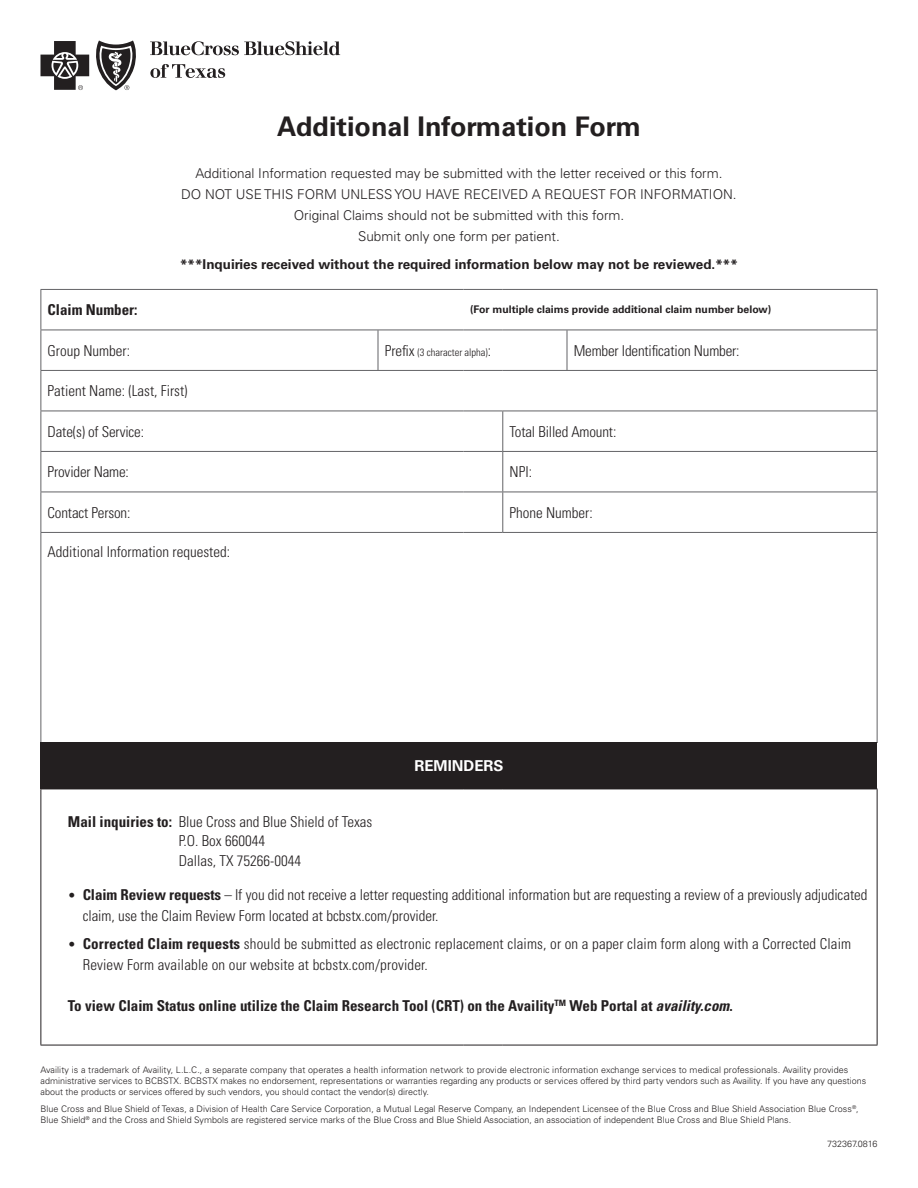
<style>
.page{position:relative;width:918px;height:1188px;background:#fff}
.page>*{position:absolute;margin:0;border:0;box-sizing:border-box;transform-origin:0 0}
.t1{font:700 27px "Univers LT Std";color:#231f20}
.t2{font:300 condensed 15px/19.5px "Univers LT Std";color:#231f20}
.t3{font:700 condensed 15px "Univers LT Std";color:#231f20}
.t4{font:700 15px "Univers LT Std";color:#fff}
.t5{font:300 13.5px/21px "Univers LT Std";color:#231f20;text-align:center}
.t6{font:700 13.5px "Univers LT Std";color:#231f20}
.t7{font:700 10.5px "Univers LT Std";color:#231f20}
.t8{font:300 condensed 10.5px "Univers LT Std";color:#231f20}
.t9{font:300 9px/10.8px "Univers LT Std";color:#231f20}
.s1{font-size:15px}
.s2{font-weight:700}
.s3{font-size:13.5px}
.s4{font-style:italic}
</style>
<div class="page">
<div style="left:41px;top:742px;width:836px;height:47px;background:#231f20"></div>
<hr style="left:40px;top:289px;width:338px;height:1px;background:#636366">
<hr style="left:40px;top:290px;width:1px;height:40px;background:#636366">
<hr style="left:378px;top:289px;width:85px;height:1px;background:#636366">
<hr style="left:463px;top:289px;width:40px;height:1px;background:#636366">
<hr style="left:503px;top:289px;width:64px;height:1px;background:#636366">
<hr style="left:567px;top:289px;width:311px;height:1px;background:#636366">
<hr style="left:877px;top:290px;width:1px;height:40px;background:#636366">
<hr style="left:40px;top:330px;width:338px;height:1px;background:#636366">
<hr style="left:40px;top:330px;width:1px;height:40px;background:#636366">
<hr style="left:378px;top:330px;width:85px;height:1px;background:#636366">
<hr style="left:378px;top:330px;width:1px;height:40px;background:#636366">
<hr style="left:463px;top:330px;width:40px;height:1px;background:#636366">
<hr style="left:503px;top:330px;width:64px;height:1px;background:#636366">
<hr style="left:567px;top:330px;width:311px;height:1px;background:#636366">
<hr style="left:567px;top:330px;width:1px;height:40px;background:#636366">
<hr style="left:877px;top:330px;width:1px;height:40px;background:#636366">
<hr style="left:40px;top:370px;width:338px;height:1px;background:#636366">
<hr style="left:40px;top:371px;width:1px;height:40px;background:#636366">
<hr style="left:378px;top:370px;width:85px;height:1px;background:#636366">
<hr style="left:463px;top:370px;width:40px;height:1px;background:#636366">
<hr style="left:503px;top:370px;width:64px;height:1px;background:#636366">
<hr style="left:567px;top:370px;width:311px;height:1px;background:#636366">
<hr style="left:877px;top:371px;width:1px;height:40px;background:#636366">
<hr style="left:40px;top:411px;width:338px;height:1px;background:#636366">
<hr style="left:40px;top:411px;width:1px;height:40px;background:#636366">
<hr style="left:378px;top:411px;width:85px;height:1px;background:#636366">
<hr style="left:463px;top:411px;width:40px;height:1px;background:#636366">
<hr style="left:503px;top:411px;width:64px;height:1px;background:#636366">
<hr style="left:502px;top:411px;width:1px;height:40px;background:#636366">
<hr style="left:567px;top:411px;width:311px;height:1px;background:#636366">
<hr style="left:877px;top:411px;width:1px;height:40px;background:#636366">
<hr style="left:40px;top:451px;width:338px;height:1px;background:#636366">
<hr style="left:40px;top:452px;width:1px;height:40px;background:#636366">
<hr style="left:378px;top:451px;width:85px;height:1px;background:#636366">
<hr style="left:463px;top:451px;width:40px;height:1px;background:#636366">
<hr style="left:503px;top:451px;width:64px;height:1px;background:#636366">
<hr style="left:502px;top:452px;width:1px;height:40px;background:#636366">
<hr style="left:567px;top:451px;width:311px;height:1px;background:#636366">
<hr style="left:877px;top:452px;width:1px;height:40px;background:#636366">
<hr style="left:40px;top:492px;width:338px;height:1px;background:#636366">
<hr style="left:40px;top:492px;width:1px;height:40px;background:#636366">
<hr style="left:378px;top:492px;width:85px;height:1px;background:#636366">
<hr style="left:463px;top:492px;width:40px;height:1px;background:#636366">
<hr style="left:503px;top:492px;width:64px;height:1px;background:#636366">
<hr style="left:502px;top:492px;width:1px;height:40px;background:#636366">
<hr style="left:567px;top:492px;width:311px;height:1px;background:#636366">
<hr style="left:877px;top:492px;width:1px;height:40px;background:#636366">
<hr style="left:40px;top:532px;width:338px;height:1px;background:#636366">
<hr style="left:40px;top:533px;width:1px;height:209px;background:#636366">
<hr style="left:378px;top:532px;width:85px;height:1px;background:#636366">
<hr style="left:463px;top:532px;width:40px;height:1px;background:#636366">
<hr style="left:503px;top:532px;width:64px;height:1px;background:#636366">
<hr style="left:567px;top:532px;width:311px;height:1px;background:#636366">
<hr style="left:877px;top:533px;width:1px;height:209px;background:#636366">
<hr style="left:40px;top:742px;width:338px;height:1px;background:#231f20">
<hr style="left:40px;top:743px;width:1px;height:46px;background:#231f20">
<hr style="left:567px;top:742px;width:311px;height:1px;background:#231f20">
<hr style="left:40px;top:789px;width:338px;height:1px;background:#231f20">
<hr style="left:40px;top:789px;width:1px;height:256px;background:#231f20">
<hr style="left:378px;top:789px;width:85px;height:1px;background:#231f20">
<hr style="left:463px;top:789px;width:40px;height:1px;background:#231f20">
<hr style="left:503px;top:789px;width:64px;height:1px;background:#231f20">
<hr style="left:567px;top:789px;width:311px;height:1px;background:#231f20">
<hr style="left:877px;top:789px;width:1px;height:256px;background:#231f20">
<hr style="left:40px;top:1045px;width:338px;height:1px;background:#231f20">
<hr style="left:378px;top:1045px;width:85px;height:1px;background:#231f20">
<hr style="left:463px;top:1045px;width:40px;height:1px;background:#231f20">
<hr style="left:503px;top:1045px;width:64px;height:1px;background:#231f20">
<hr style="left:567px;top:1045px;width:311px;height:1px;background:#231f20">
<svg style="left:40px;top:41px;width:49px;height:49px"></svg>
<svg style="left:96px;top:40px;width:40px;height:50px"></svg>
<svg style="left:150px;top:41px;width:190px;height:14px"></svg>
<svg style="left:150px;top:64px;width:75px;height:14px"></svg>
<h1 class="t1" style="left:277px;top:111px;width:365px">Additional Information Form</h1>
<p class="t5" style="left:181px;top:163px;width:557px">Additional Information requested may be submitted with the letter received or this form.<br>DO NOT USE THIS FORM UNLESS YOU HAVE RECEIVED A REQUEST FOR INFORMATION.<br>Original Claims should not be submitted with this form.<br>Submit only one form per patient.</p>
<h3 class="t6" style="left:180px;top:256px;width:559px">***Inquiries received without the required information below may not be reviewed.***</h3>
<h2 class="t3" style="left:48px;top:301px;width:91px">Claim Number:</h2>
<p class="t7" style="left:470px;top:304px;width:303px">(For multiple claims provide additional claim number below)</p>
<h2 class="t2" style="left:48px;top:341px;width:84px">Group Number:</h2>
<p class="t8" style="left:385px;top:346px;width:108px"><span class="s1">Prefix</span> (3 character alpha)<span class="s1">:</span></p>
<h2 class="t2" style="left:574px;top:341px;width:167px">Member Identification Number:</h2>
<h2 class="t2" style="left:48px;top:381px;width:141px">Patient Name: (Last, First)</h2>
<h2 class="t2" style="left:48px;top:422px;width:98px">Date(s) of Service:</h2>
<h2 class="t2" style="left:510px;top:422px;width:108px">Total Billed Amount:</h2>
<h2 class="t2" style="left:48px;top:462px;width:83px">Provider Name:</h2>
<h2 class="t2" style="left:510px;top:462px;width:24px">NPI:</h2>
<h2 class="t2" style="left:48px;top:503px;width:84px">Contact Person:</h2>
<h2 class="t2" style="left:510px;top:503px;width:85px">Phone Number:</h2>
<h2 class="t2" style="left:48px;top:542px;width:184px">Additional Information requested:</h2>
<h2 class="t4" style="left:414px;top:757px;width:91px">REMINDERS</h2>
<h2 class="t2" style="left:179px;top:812px;width:195px;text-indent:-111px"><span class="s2">Mail inquiries to:</span> Blue Cross and Blue Shield of Texas<br>P.O. Box 660044<br>Dallas, TX 75266-0044</h2>
<h2 class="t2" style="left:83px;top:885px;width:786px;line-height:21px;text-indent:-15px"><span class="s3">•</span> <span class="s2">Claim Review requests</span> – If you did not receive a letter requesting additional information but are requesting a review of a previously adjudicated claim, use the Claim Review Form located at bcbstx.com/provider.</h2>
<h2 class="t2" style="left:83px;top:933px;width:770px;line-height:21px;text-indent:-15px"><span class="s3">•</span> <span class="s2">Corrected Claim requests</span> should be submitted as electronic replacement claims, or on a paper claim form along with a Corrected Claim<br>Review Form available on our website at bcbstx.com/provider.</h2>
<h2 class="t3" style="left:68px;top:997px;width:666px">To view Claim Status online utilize the Claim Research Tool (CRT) on the Availity<sup>TM</sup> Web Portal at <span class="s4">availity.com</span>.</h2>
<p class="t9" style="left:40px;top:1064px;width:827px">Availity is a trademark of Availity, L.L.C., a separate company that operates a health information network to provide electronic information exchange services to medical professionals. Availity provides administrative services to BCBSTX. BCBSTX makes no endorsement, representations or warranties regarding any products or services offered by third party vendors such as Availity. If you have any questions about the products or services offered by such vendors, you should contact the vendor(s) directly.</p>
<p class="t9" style="left:40px;top:1104px;width:820px">Blue Cross and Blue Shield of Texas, a Division of Health Care Service Corporation, a Mutual Legal Reserve Company, an Independent Licensee of the Blue Cross and Blue Shield Association Blue Cross<sup>®</sup>,<br>Blue Shield<sup>®</sup> and the Cross and Shield Symbols are registered service marks of the Blue Cross and Blue Shield Association, an association of independent Blue Cross and Blue Shield Plans.</p>
<p class="t9" style="left:827px;top:1138px;width:52px">732367.0816</p>
</div>
